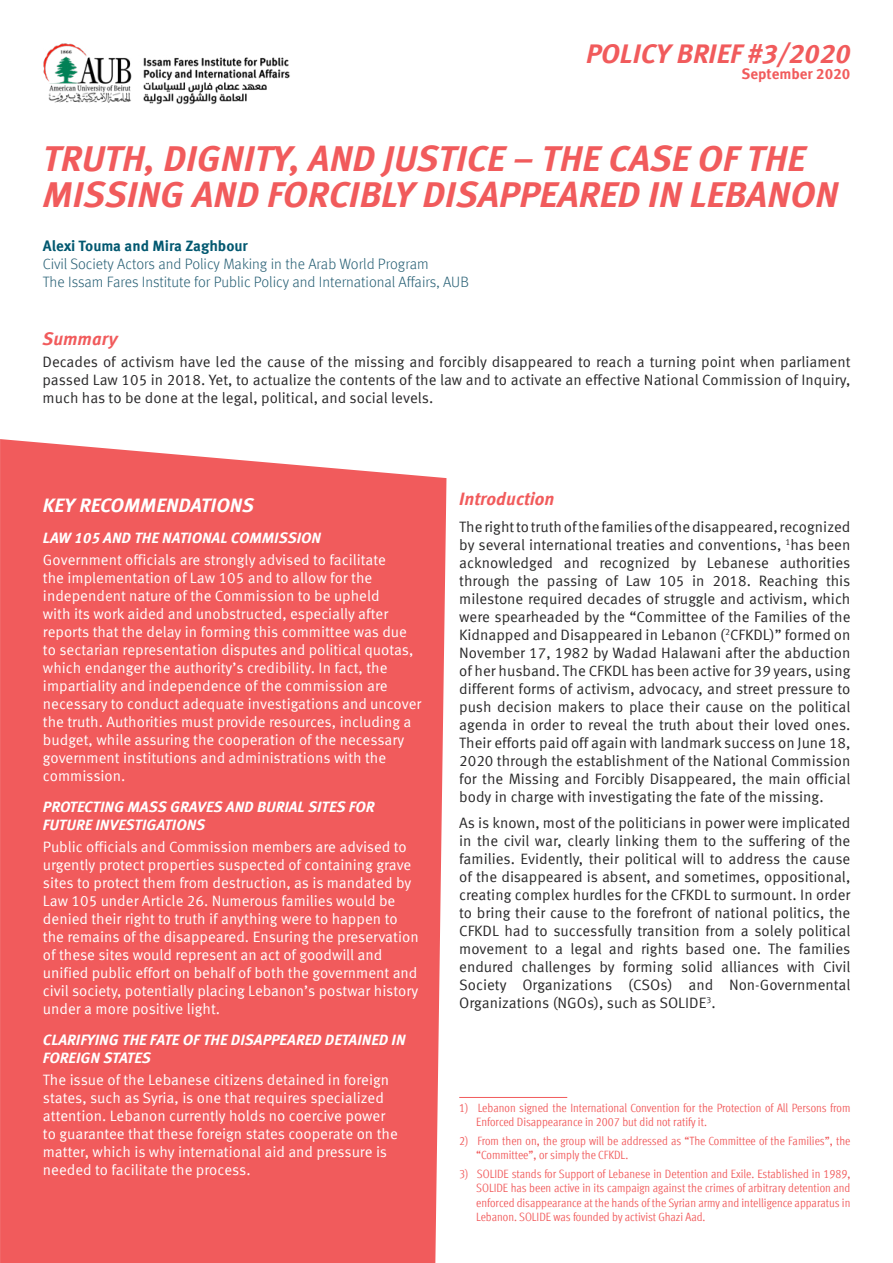
<style>
.page{position:relative;width:893px;height:1263px;background:#fff}
.page>*{position:absolute;margin:0;border:0;box-sizing:border-box;transform-origin:0 0}
.t1{font:italic 700 36px/36px "Meta Offc Pro";color:#f15b5c}
.t2{font:italic 700 27px "Meta Offc Pro";color:#f15b5c}
.t3{font:italic 700 19.5px "Meta Offc Pro";color:#fff}
.t4{font:italic 700 18px "Meta Offc Pro";color:#f15b5c}
.t5{font:15px/18px "Meta Offc Pro Norm";color:#292829;text-align:justify}
.t6{font:15px/18px "Meta Offc Pro Norm";color:#fff}
.t7{font:italic 700 15px/18px "Meta Offc Pro";color:#fff}
.t8{font:300 15px/18px "Meta Offc Pro";color:#286075}
.t9{font:700 15px "Meta Offc Pro";letter-spacing:-.005em;color:#025870}
.t10{font:700 15px "Meta Offc Pro";color:#f15b5c}
.t11{font:condensed 12px/14.4px "Meta Offc Pro";color:#f15b5c}
</style>
<div class="page">
<div style="left:0;top:439px;width:446px;height:824px;background:#f15b5c"></div>
<hr style="left:459px;top:1097px;width:108px;height:1px;background:#f15b5c">
<img style="left:43px;top:43px;width:247px;height:61px">
<h2 class="t2" style="left:586px;top:32px;width:266px">POLICY BRIEF #3/2020</h2>
<p class="t10" style="left:741px;top:62px;width:111px">September 2020</p>
<h1 class="t1" style="left:43px;top:138px;width:797px">TRUTH, DIGNITY, AND JUSTICE – THE CASE OF THE<br>MISSING AND FORCIBLY DISAPPEARED IN LEBANON</h1>
<p class="t9" style="left:43px;top:234px;width:206px">Alexi Touma and Mira Zaghbour</p>
<p class="t8" style="left:43px;top:254px;width:427px">Civil Society Actors and Policy Making in the Arab World Program<br>The Issam Fares Institute for Public Policy and International Affairs, AUB</p>
<p class="t4" style="left:43px;top:324px;width:77px">Summary</p>
<p class="t5" style="left:43px;top:352px;width:809px">Decades of activism have led the cause of the missing and forcibly disappeared to reach a turning point when parliament passed Law 105 in 2018. Yet, to actualize the contents of the law and to activate an effective National Commission of Inquiry, much has to be done at the legal, political, and social levels.</p>
<h3 class="t3" style="left:43px;top:490px;width:213px">KEY RECOMMENDATIONS</h3>
<p class="t7" style="left:43px;top:527px;width:280px">LAW 105 AND THE NATIONAL COMMISSION</p>
<p class="t6" style="left:43px;top:550px;width:380px">Government officials are strongly advised to facilitate<br>the implementation of Law 105 and to allow for the independent nature of the Commission to be upheld<br>with its work aided and unobstructed, especially after reports that the delay in forming this committee was due to sectarian representation disputes and political quotas, which endanger the authority’s credibility. In fact, the impartiality and independence of the commission are necessary to conduct adequate investigations and uncover the truth. Authorities must provide resources, including a budget, while assuring the cooperation of the necessary government institutions and administrations with the commission.</p>
<p class="t7" style="left:43px;top:796px;width:333px">PROTECTING MASS GRAVES AND BURIAL SITES FOR<br>FUTURE INVESTIGATIONS</p>
<p class="t6" style="left:43px;top:837px;width:377px">Public officials and Commission members are advised to urgently protect properties suspected of containing grave sites to protect them from destruction, as is mandated by Law 105 under Article 26. Numerous families would be denied their right to truth if anything were to happen to the remains of the disappeared. Ensuring the preservation of these sites would represent an act of goodwill and unified public effort on behalf of both the government and civil society, potentially placing Lebanon’s postwar history under a more positive light.</p>
<p class="t7" style="left:43px;top:1029px;width:364px">CLARIFYING THE FATE OF THE DISAPPEARED DETAINED IN<br>FOREIGN STATES</p>
<p class="t6" style="left:43px;top:1070px;width:356px">The issue of the Lebanese citizens detained in foreign states, such as Syria, is one that requires specialized attention. Lebanon currently holds no coercive power to guarantee that these foreign states cooperate on the matter, which is why international aid and pressure is needed to facilitate the process.</p>
<p class="t4" style="left:459px;top:485px;width:97px">Introduction</p>
<p class="t5" style="left:459px;top:516px;width:393px">The right to truth of the families of the disappeared, recognized by several international treaties and conventions, <sup>1</sup>has been acknowledged and recognized by Lebanese authorities through the passing of Law 105 in 2018. Reaching this milestone required decades of struggle and activism, which were spearheaded by the “Committee of the Families of the Kidnapped and Disappeared in Lebanon (<sup>2</sup>CFKDL)” formed on November 17, 1982 by Wadad Halawani after the abduction of her husband. The CFKDL has been active for 39 years, using different forms of activism, advocacy, and street pressure to push decision makers to place their cause on the political agenda in order to reveal the truth about their loved ones.<br>Their efforts paid off again with landmark success on June 18, 2020 through the establishment of the National Commission for the Missing and Forcibly Disappeared, the main official body in charge with investigating the fate of the missing.</p>
<p class="t5" style="left:459px;top:813px;width:393px">As is known, most of the politicians in power were implicated in the civil war, clearly linking them to the suffering of the families. Evidently, their political will to address the cause of the disappeared is absent, and sometimes, oppositional, creating complex hurdles for the CFKDL to surmount. In order to bring their cause to the forefront of national politics, the CFKDL had to successfully transition from a solely political movement to a legal and rights based one. The families endured challenges by forming solid alliances with Civil Society Organizations (CSOs) and Non-Governmental Organizations (NGOs), such as SOLIDE<sup>3</sup>.</p>
<p class="t11" style="left:476px;top:1100px;width:376px;text-indent:-17px">1) Lebanon signed the International Convention for the Protection of All Persons from<br>Enforced Disappearance in 2007 but did not ratify it.</p>
<p class="t11" style="left:476px;top:1133px;width:376px;text-indent:-17px">2) From then on, the group will be addressed as “The Committee of the Families”, the “Committee”, or simply the CFKDL.</p>
<p class="t11" style="left:476px;top:1166px;width:376px;text-align:justify;text-indent:-17px">3) SOLIDE stands for Support of Lebanese in Detention and Exile. Established in 1989, SOLIDE has been active in its campaign against the crimes of arbitrary detention and enforced disappearance at the hands of the Syrian army and intelligence apparatus in Lebanon. SOLIDE was founded by activist Ghazi Aad.</p>
</div>
